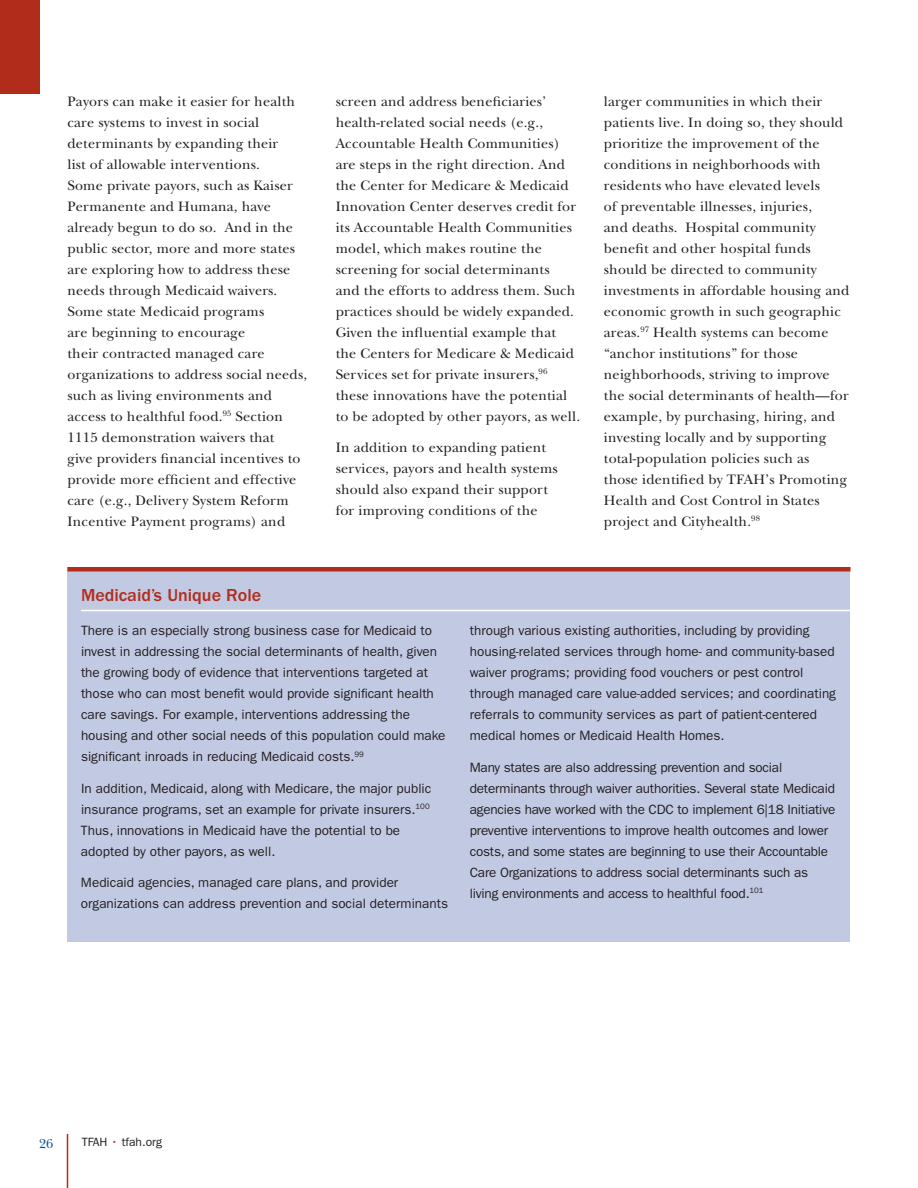
<style>
.page{position:relative;width:918px;height:1188px;background:#fff}
.page>*{position:absolute;margin:0;border:0;box-sizing:border-box;transform-origin:0 0}
.t1{font:500 18px "Franklin Gothic LT";color:#b22c1c}
.t2{font:14.25px/21px "New Baskerville";letter-spacing:.015em;color:#231f20}
.t3{font:13.5px/21px "Franklin Gothic LT";color:#231f20}
.t4{font:13.5px "New Baskerville";color:#00529c}
.t5{font:12px "Franklin Gothic LT";color:#231f20}
.s1{color:#b22c1c}
</style>
<div class="page">
<hr style="left:67px;top:1134px;width:1px;height:54px;background:#b22c1c">
<div style="left:0;top:0;width:40px;height:94px;background:#b22c1c"></div>
<div style="left:68px;top:567px;width:782px;height:374px;background:#c2cae3"></div>
<hr style="left:81px;top:610px;width:769px;height:1px;background:#fff">
<div style="left:68px;top:567px;width:782px;height:5px;background:#b22c1c"></div>
<p class="t2" style="left:67px;top:90px;width:241px">Payors can make it easier for health care systems to invest in social determinants by expanding their<br>list of allowable interventions.<br>Some private payors, such as Kaiser Permanente and Humana, have already begun to do so. And in the public sector, more and more states are exploring how to address these needs through Medicaid waivers.<br>Some state Medicaid programs<br>are beginning to encourage<br>their contracted managed care organizations to address social needs, such as living environments and access to healthful food.<sup>95</sup> Section 1115 demonstration waivers that<br>give providers financial incentives to provide more efficient and effective care (e.g., Delivery System Reform Incentive Payment programs) and</p>
<p class="t2" style="left:336px;top:90px;width:246px">screen and address beneficiaries’ health-related social needs (e.g., Accountable Health Communities) are steps in the right direction. And the Center for Medicare &amp; Medicaid Innovation Center deserves credit for its Accountable Health Communities model, which makes routine the screening for social determinants<br>and the efforts to address them. Such practices should be widely expanded.<br>Given the influential example that the Centers for Medicare &amp; Medicaid Services set for private insurers,<sup>96 </sup>these innovations have the potential to be adopted by other payors, as well.</p>
<p class="t2" style="left:336px;top:437px;width:224px">In addition to expanding patient services, payors and health systems should also expand their support for improving conditions of the</p>
<p class="t2" style="left:604px;top:90px;width:247px">larger communities in which their patients live. In doing so, they should prioritize the improvement of the conditions in neighborhoods with residents who have elevated levels<br>of preventable illnesses, injuries,<br>and deaths. Hospital community benefit and other hospital funds should be directed to community investments in affordable housing and economic growth in such geographic areas.<sup>97</sup> Health systems can become “anchor institutions” for those neighborhoods, striving to improve the social determinants of health—for example, by purchasing, hiring, and investing locally and by supporting total-population policies such as<br>those identified by TFAH’s Promoting Health and Cost Control in States project and Cityhealth.<sup>98</sup></p>
<p class="t1" style="left:81px;top:585px;width:182px">Medicaid’s Unique Role</p>
<p class="t3" style="left:81px;top:620px;width:366px">There is an especially strong business case for Medicaid to invest in addressing the social determinants of health, given the growing body of evidence that interventions targeted at those who can most benefit would provide significant health care savings. For example, interventions addressing the housing and other social needs of this population could make significant inroads in reducing Medicaid costs.<sup>99</sup></p>
<p class="t3" style="left:81px;top:778px;width:352px">In addition, Medicaid, along with Medicare, the major public insurance programs, set an example for private insurers.<sup>100<br></sup>Thus, innovations in Medicaid have the potential to be adopted by other payors, as well.</p>
<p class="t3" style="left:81px;top:872px;width:369px">Medicaid agencies, managed care plans, and provider organizations can address prevention and social determinants</p>
<p class="t3" style="left:470px;top:620px;width:368px">through various existing authorities, including by providing housing-related services through home- and community-based waiver programs; providing food vouchers or pest control through managed care value-added services; and coordinating referrals to community services as part of patient-centered medical homes or Medicaid Health Homes.</p>
<p class="t3" style="left:470px;top:757px;width:367px">Many states are also addressing prevention and social determinants through waiver authorities. Several state Medicaid agencies have worked with the CDC to implement 6|18 Initiative preventive interventions to improve health outcomes and lower costs, and some states are beginning to use their Accountable Care Organizations to address social determinants such as living environments and access to healthful food.<sup>101</sup></p>
<p class="t4" style="left:39px;top:1135px;width:16px">26</p>
<p class="t5" style="left:82px;top:1135px;width:82px">TFAH <span class="s1">•</span> tfah.org</p>
</div>
